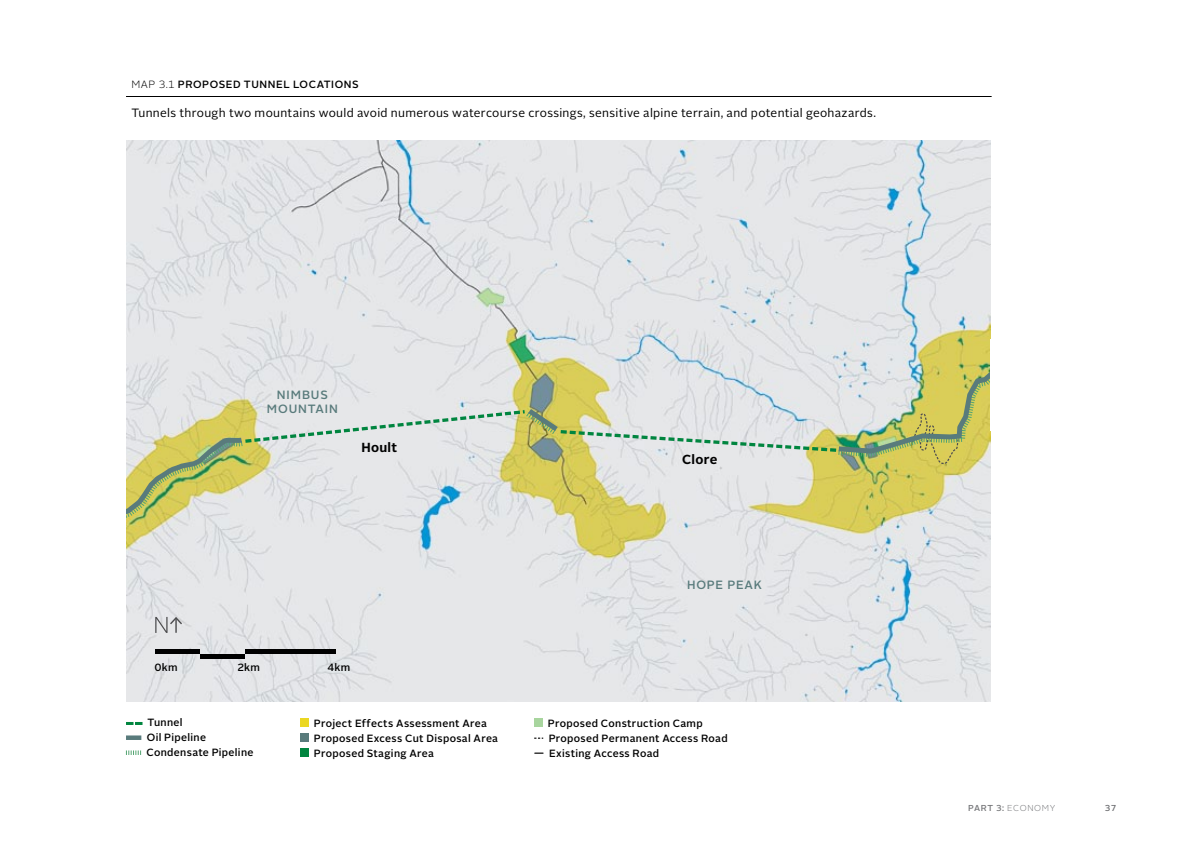
<style>
.page{position:relative;width:1188px;height:864px;background:#fff}
.page>*{position:absolute;margin:0;border:0;box-sizing:border-box;transform-origin:0 0}
.t1{font:700 13.2px "Alright Sans";letter-spacing:.02em;color:#000}
.t2{font:12px "Alright Sans";letter-spacing:.025em;color:#000}
.t3{font:500 12px/13.5px "Alright Sans";letter-spacing:.075em;color:#597b7c;text-align:right}
.t4{font:500 10.5px/15px "Alright Sans";letter-spacing:.03em;color:#000}
.t5{font:300 10.5px "Alright Sans";color:#000}
.t6{font:300 8.7px "Alright Sans";color:#77787b}
.t7{font:500 8.7px "Alright Sans";color:#77787b}
.t8{font:500 8.7px "Alright Sans";color:#6d6e71}
.s1{font-weight:300}
.s2{font-weight:500}
</style>
<div class="page">
<img style="left:126px;top:140px;width:865px;height:562px">
<div style="left:534px;top:718px;width:8px;height:9px;background:#a8d59e"></div>
<svg style="left:126px;top:722px;width:17px;height:3px"></svg>
<div style="left:126px;top:735px;width:15px;height:5px;background:#597b7c"></div>
<svg style="left:126px;top:750px;width:15px;height:5px"></svg>
<div style="left:300px;top:718px;width:8px;height:9px;background:#ebd722"></div>
<div style="left:300px;top:734px;width:8px;height:8px;background:#597b7c"></div>
<div style="left:300px;top:748px;width:8px;height:9px;background:#00853f"></div>
<svg style="left:126px;top:366px;width:865px;height:154px;background:#d6d8b9"></svg>
<div style="left:200px;top:654px;width:45px;height:5px;background:#000"></div>
<div style="left:245px;top:649px;width:91px;height:5px;background:#000"></div>
<div style="left:155px;top:649px;width:45px;height:5px;background:#000"></div>
<hr style="left:126px;top:96px;width:866px;height:1px;background:#000">
<svg style="left:155px;top:616px;width:29px;height:17px"></svg>
<p class="t5" style="left:131px;top:78px;width:9px">MAP</p>
<p class="t4" style="left:159px;top:77px;width:200px"><span class="s1">3.1</span> proposed tunnel locations</p>
<p class="t2" style="left:131px;top:105px;width:746px">Tunnels through two mountains would avoid numerous watercourse crossings, sensitive alpine terrain, and potential geohazards.</p>
<p class="t3" style="left:267px;top:389px;width:65px">NIMBUS<br>MOUNTAIN</p>
<p class="t1" style="left:362px;top:438px;width:37px">Hoult</p>
<p class="t4" style="left:155px;top:660px;width:24px">0km</p>
<p class="t4" style="left:238px;top:660px;width:24px">2km</p>
<p class="t4" style="left:328px;top:660px;width:24px">4km</p>
<p class="t4" style="left:146px;top:715px;width:109px">Tunnel<br>Oil Pipeline<br>Condensate Pipeline</p>
<p class="t4" style="left:314px;top:716px;width:186px">Project Effects Assessment Area<br>Proposed Excess Cut Disposal Area<br>Proposed Staging Area</p>
<p class="t1" style="left:682px;top:451px;width:37px">Clore</p>
<p class="t3" style="left:687px;top:578px;width:76px">HOPE PEAK</p>
<p class="t4" style="left:548px;top:716px;width:181px">Proposed Construction Camp<br>Proposed Permanent Access Road<br>Existing Access Road</p>
<p class="t7" style="left:968px;top:802px;width:7px">par</p>
<p class="t6" style="left:987px;top:802px;width:28px"><span class="s2">t 3:</span> ECONOMY</p>
<p class="t8" style="left:1105px;top:802px;width:13px">37</p>
</div>
